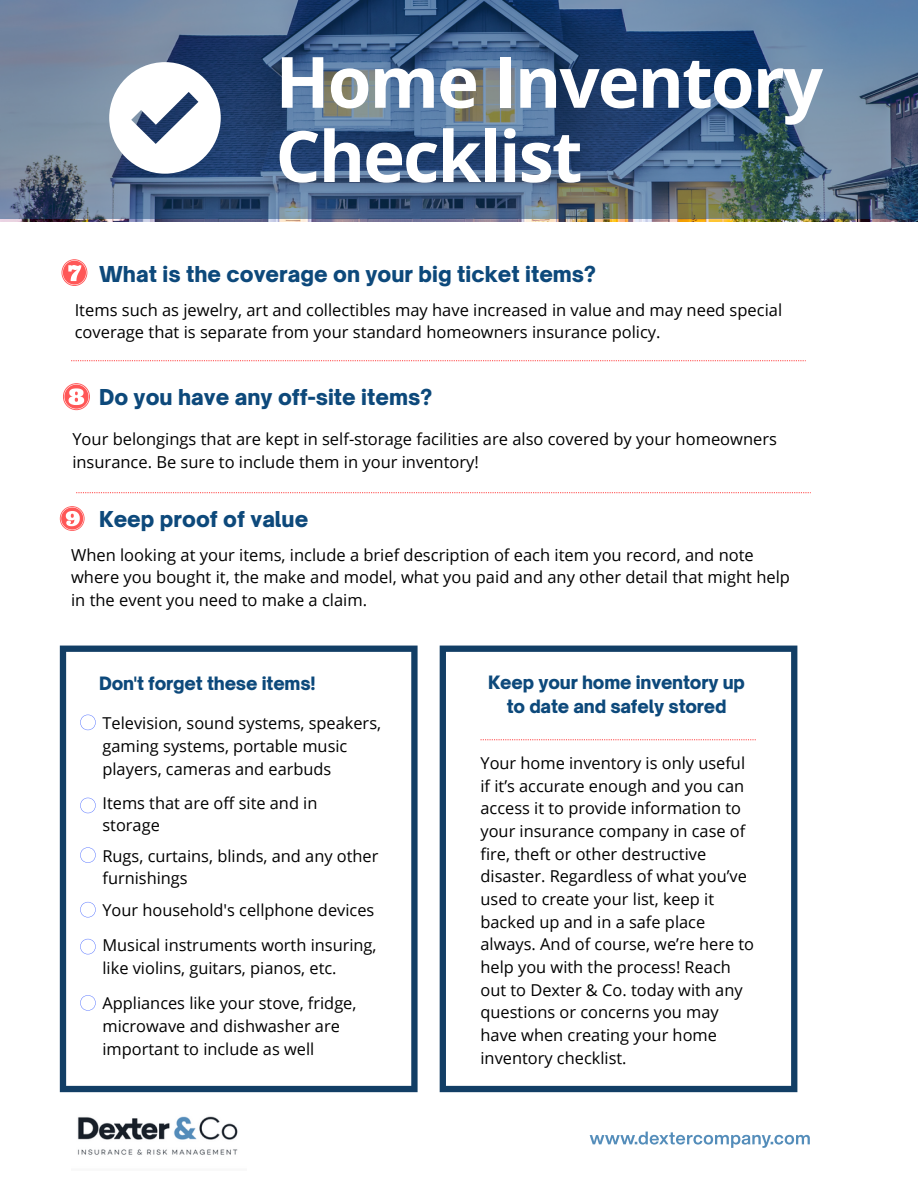
<style>
.page{position:relative;width:918px;height:1188px;background:#fff}
.page>*{position:absolute;margin:0;border:0;box-sizing:border-box;transform-origin:0 0}
.t1{font:700 70.8px/74.2px "Open Sans";letter-spacing:-.03em;color:#fff}
.t2{font:900 21px "Open Sauce One";color:#0d497b}
.t3{font:900 17.7px/23.7px "Open Sauce One";letter-spacing:-.01em;color:#0d497b;text-align:center}
.t4{font:16.5px/22.5px "Open Sans";color:#000}
.t5{font:16.35px/22.6px "Open Sans";color:#000}
</style>
<div class="page">
<img style="left:590px;top:1135px;width:214px;height:9px">
<svg style="left:71px;top:360px;width:735px;height:1px"></svg>
<svg style="left:76px;top:492px;width:735px;height:1px"></svg>
<svg style="left:0;top:0;width:918px;height:218px;background:#4d6788"></svg>
<svg style="left:109px;top:62px;width:112px;height:111px"></svg>
<img style="left:77px;top:1116px;width:161px;height:39px">
<svg style="left:62px;top:259px;width:25px;height:27px"></svg>
<svg style="left:63px;top:383px;width:27px;height:27px"></svg>
<svg style="left:60px;top:506px;width:25px;height:25px"></svg>
<svg style="left:60px;top:646px;width:358px;height:446px"></svg>
<svg style="left:80px;top:715px;width:16px;height:15px"></svg>
<svg style="left:80px;top:902px;width:16px;height:15px"></svg>
<svg style="left:80px;top:939px;width:16px;height:15px"></svg>
<svg style="left:80px;top:798px;width:16px;height:15px"></svg>
<svg style="left:80px;top:847px;width:16px;height:16px"></svg>
<svg style="left:80px;top:995px;width:16px;height:16px"></svg>
<svg style="left:440px;top:646px;width:357px;height:446px"></svg>
<svg style="left:481px;top:739px;width:275px;height:1px"></svg>
<h1 class="t1" style="left:276px;top:43px;width:549px">Home Inventory<br>Checklist</h1>
<p class="t2" style="left:99px;top:261px;width:498px">What is the coverage on your big ticket items?</p>
<p class="t4" style="left:75px;top:298px;width:709px">Items such as jewelry, art and collectibles may have increased in value and may need special coverage that is separate from your standard homeowners insurance policy.</p>
<p class="t2" style="left:99px;top:384px;width:335px">Do you have any off-site items?</p>
<p class="t4" style="left:72px;top:428px;width:706px">Your belongings that are kept in self-storage facilities are also covered by your homeowners insurance. Be sure to include them in your inventory!</p>
<p class="t2" style="left:99px;top:506px;width:211px">Keep proof of value</p>
<p class="t4" style="left:71px;top:543px;width:720px">When looking at your items, include a brief description of each item you record, and note where you bought it, the make and model, what you paid and any other detail that might help in the event you need to make a claim.</p>
<p class="t3" style="left:99px;top:671px;width:218px">Don't forget these items!</p>
<p class="t5" style="left:102px;top:712px;width:280px">Television, sound systems, speakers, gaming systems, portable music players, cameras and earbuds</p>
<p class="t5" style="left:102px;top:791px;width:217px">Items that are off site and in storage</p>
<p class="t5" style="left:102px;top:844px;width:278px">Rugs, curtains, blinds, and any other furnishings</p>
<p class="t5" style="left:102px;top:892px;width:276px;line-height:35.1px">Your household's cellphone devices<br>Musical instruments worth insuring,</p>
<p class="t5" style="left:102px;top:950px;width:256px;line-height:35.1px">like violins, guitars, pianos, etc.<br>Appliances like your stove, fridge,</p>
<p class="t5" style="left:102px;top:1014px;width:239px">microwave and dishwasher are important to include as well</p>
<p class="t3" style="left:488px;top:671px;width:258px">Keep your home inventory up to date and safely stored</p>
<p class="t5" style="left:481px;top:751px;width:275px">Your home inventory is only useful if it’s accurate enough and you can access it to provide information to your insurance company in case of fire, theft or other destructive disaster. Regardless of what you’ve used to create your list, keep it backed up and in a safe place always. And of course, we’re here to help you with the process! Reach out to Dexter &amp; Co. today with any questions or concerns you may have when creating your home inventory checklist.</p>
</div>
